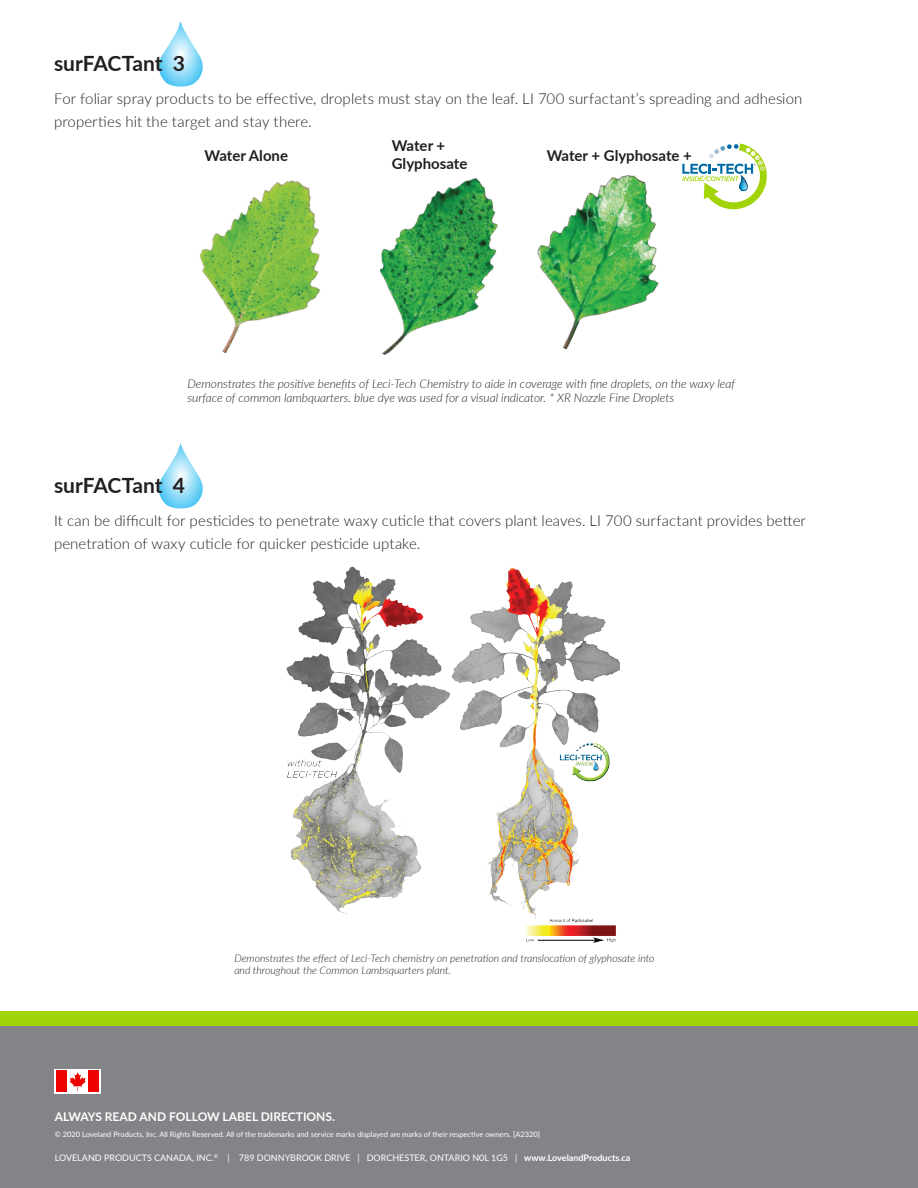
<style>
.page{position:relative;width:918px;height:1188px;background:#fff}
.page>*{position:absolute;margin:0;border:0;box-sizing:border-box;transform-origin:0 0}
.t1{font:700 21px "Lato";letter-spacing:-.005em;color:#231f20}
.t2{font:300 15px/22.5px "Lato";letter-spacing:.005em;color:#231f20}
.t3{font:700 15px "Lato";color:#231f20}
.t4{font:italic 300 12px/14.4px "Lato";color:#231f20}
.t5{font:700 12px "Lato";color:#fff}
.t6{font:italic 300 10.5px/12.6px "Lato";color:#231f20}
.t7{font:9px "Lato";color:#fff}
.t8{font:7.5px "Lato";color:#fff}
.s1{font-weight:700}
</style>
<div class="page">
<svg style="left:158px;top:21px;width:45px;height:66px"></svg>
<svg style="left:158px;top:443px;width:45px;height:66px"></svg>
<div style="left:0;top:1020px;width:918px;height:168px;background:#828487"></div>
<div style="left:0;top:1012px;width:918px;height:14px;background:#a2d40a"></div>
<div style="left:55px;top:1069px;width:46px;height:25px;background:#fefefe"></div>
<svg style="left:70px;top:1072px;width:16px;height:19px"></svg>
<div style="left:56px;top:1070px;width:11px;height:22px;background:#ed0000"></div>
<div style="left:89px;top:1070px;width:10px;height:22px;background:#ed0000"></div>
<img style="left:199px;top:180px;width:121px;height:173px">
<img style="left:379px;top:178px;width:113px;height:177px">
<img style="left:492px;top:174px;width:167px;height:176px">
<svg style="left:682px;top:143px;width:85px;height:66px"></svg>
<img style="left:286px;top:566px;width:334px;height:377px">
<p class="t1" style="left:54px;top:48px;width:133px">surFACTant 3</p>
<p class="t2" style="left:54px;top:87px;width:750px">For foliar spray products to be effective, droplets must stay on the leaf. LI 700 surfactant’s spreading and adhesion properties hit the target and stay there.</p>
<p class="t3" style="left:205px;top:145px;width:85px">Water Alone</p>
<p class="t3" style="left:392px;top:134px;width:55px">Water +</p>
<p class="t3" style="left:392px;top:152px;width:77px">Glyphosate</p>
<p class="t3" style="left:547px;top:145px;width:147px">Water + Glyphosate +</p>
<p class="t4" style="left:188px;top:376px;width:549px">Demonstrates the positive benefits of Leci-Tech Chemistry to aide in coverage with fine droplets, on the waxy leaf surface of common lambquarters. blue dye was used for a visual indicator. * XR Nozzle Fine Droplets</p>
<p class="t1" style="left:54px;top:470px;width:133px">surFACTant 4</p>
<p class="t2" style="left:54px;top:509px;width:753px">It can be difficult for pesticides to penetrate waxy cuticle that covers plant leaves. LI 700 surfactant provides better penetration of waxy cuticle for quicker pesticide uptake.</p>
<p class="t6" style="left:234px;top:951px;width:422px">Demonstrates the effect of Leci-Tech chemistry on penetration and translocation of glyphosate into and throughout the Common Lambsquarters plant.</p>
<p class="t5" style="left:55px;top:1108px;width:282px">ALWAYS READ AND FOLLOW LABEL DIRECTIONS.</p>
<p class="t8" style="left:55px;top:1129px;width:487px">© 2020 Loveland Products, Inc. All Rights Reserved. All of the trademarks and service marks displayed are marks of their respective owners. [A2320]</p>
<p class="t7" style="left:55px;top:1151px;width:577px">LOVELAND PRODUCTS CANADA, INC.<sup>®</sup> | 789 DONNYBROOK DRIVE | DORCHESTER, ONTARIO N0L 1G5 | <span class="s1">www.LovelandProducts.ca</span></p>
</div>
